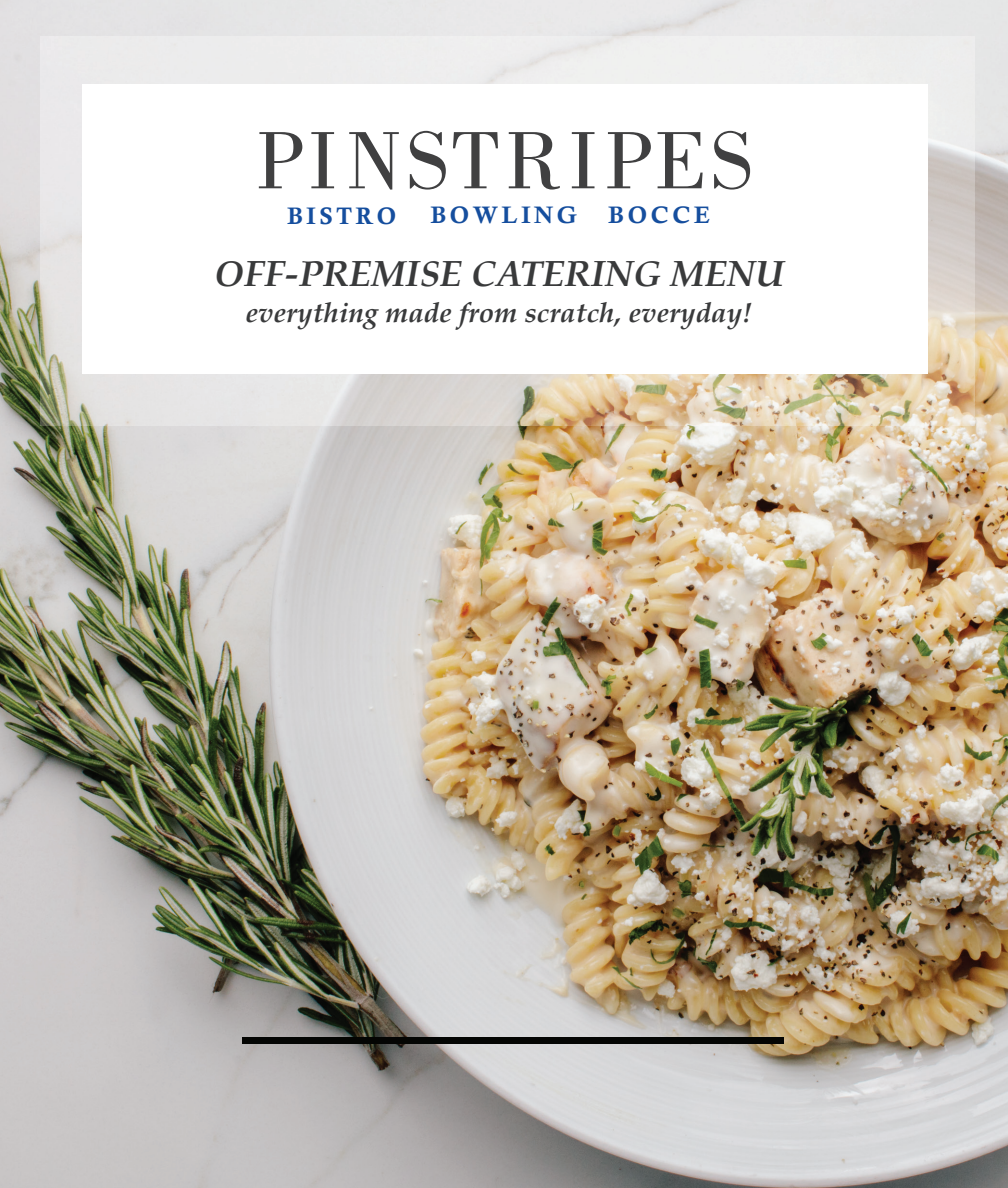
<style>
.page{position:relative;width:1008px;height:1188px;background:#fff}
.page>*{position:absolute;margin:0;border:0;box-sizing:border-box;transform-origin:0 0}
.t1{font:italic 700 36.2px "Palatino";color:#393a3b}
.t2{font:italic 700 28px "Palatino";color:#393a3b}
.t3{font:23.8px "Calis MT Bol";letter-spacing:.15em;color:#154e9e}
</style>
<div class="page">
<img style="left:0;top:0;width:1008px;height:1188px">
<img style="left:40px;top:36px;width:934px;height:390px">
<div style="left:83px;top:84px;width:845px;height:289px;background:#fff"></div>
<svg style="left:259px;top:132px;width:43px;height:56px"></svg>
<svg style="left:311px;top:132px;width:23px;height:56px"></svg>
<svg style="left:349px;top:132px;width:50px;height:58px"></svg>
<svg style="left:410px;top:131px;width:36px;height:59px"></svg>
<svg style="left:453px;top:132px;width:45px;height:56px"></svg>
<svg style="left:509px;top:132px;width:51px;height:58px"></svg>
<svg style="left:572px;top:132px;width:23px;height:56px"></svg>
<svg style="left:607px;top:132px;width:44px;height:56px"></svg>
<svg style="left:658px;top:132px;width:45px;height:56px"></svg>
<svg style="left:714px;top:131px;width:36px;height:59px"></svg>
<div style="left:242px;top:1038px;width:542px;height:6px;background:#040503"></div>
<p class="t3" style="left:287px;top:202px;width:110px">BISTRO</p>
<p class="t3" style="left:431px;top:201px;width:148px">BOWLING</p>
<p class="t3" style="left:609px;top:201px;width:103px">BOCCE</p>
<p class="t1" style="left:214px;top:243px;width:571px">OFF-PREMISE CATERING MENU</p>
<p class="t2" style="left:246px;top:289px;width:507px">everything made from scratch, everyday!</p>
</div>
